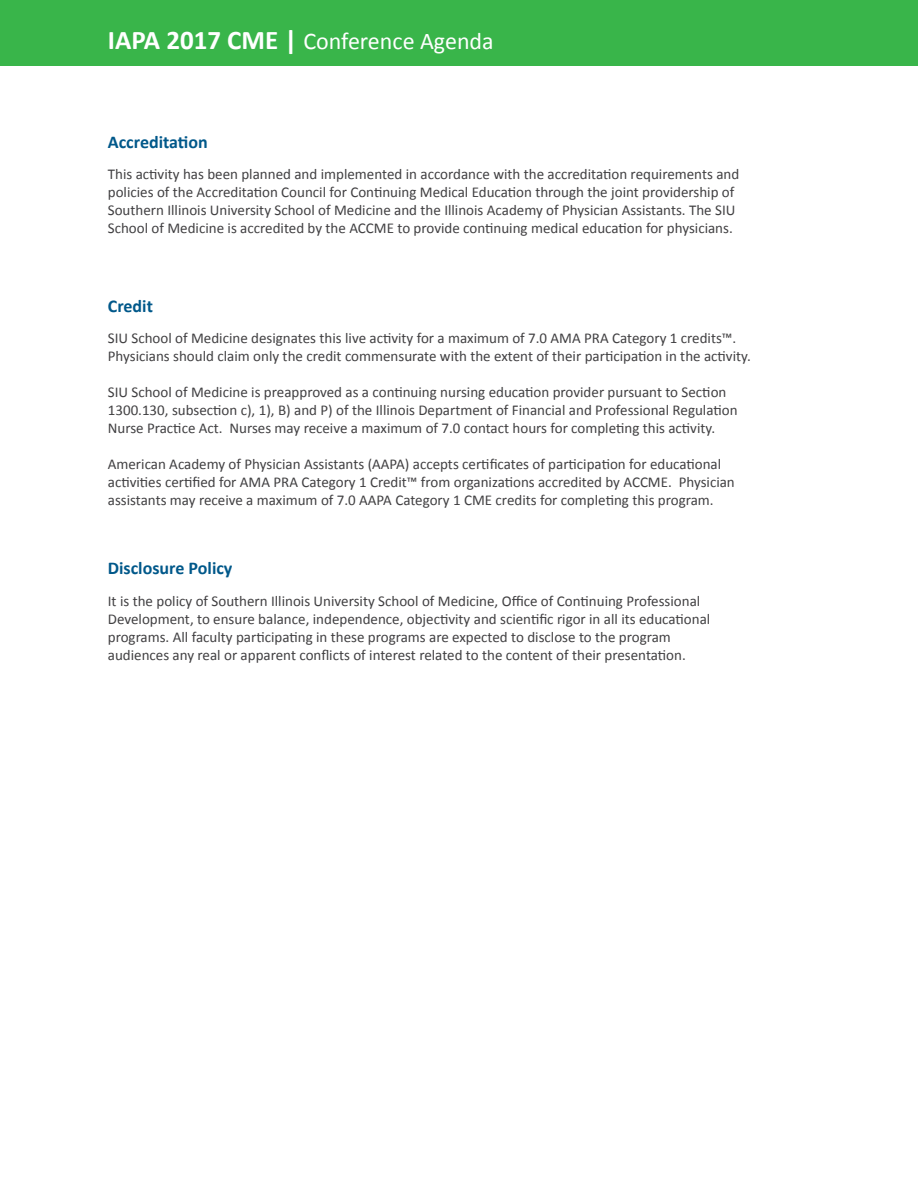
<style>
.page{position:relative;width:918px;height:1188px;background:#fff}
.page>*{position:absolute;margin:0;border:0;box-sizing:border-box;transform-origin:0 0}
.t1{font:24px "Calibri";color:#fff}
.t2{font:700 18px "Calibri";color:#00588a}
.t3{font:15px/18px "Calibri";color:#414042}
.s1{font-weight:700;font-size:27px}
</style>
<div class="page">
<div style="left:0;top:0;width:918px;height:66px;background:#39b54a"></div>
<h1 class="t1" style="left:108px;top:26px;width:387px"><span class="s1">IAPA 2017 CME |</span> Conference Agenda</h1>
<p class="t2" style="left:108px;top:130px;width:101px">Accreditation</p>
<p class="t3" style="left:108px;top:165px;width:633px">This activity has been planned and implemented in accordance with the accreditation requirements and policies of the Accreditation Council for Continuing Medical Education through the joint providership of Southern Illinois University School of Medicine and the Illinois Academy of Physician Assistants. The SIU School of Medicine is accredited by the ACCME to provide continuing medical education for physicians.</p>
<p class="t2" style="left:108px;top:294px;width:47px">Credit</p>
<p class="t3" style="left:108px;top:329px;width:644px">SIU School of Medicine designates this live activity for a maximum of 7.0 AMA PRA Category 1 credits™.<br>Physicians should claim only the credit commensurate with the extent of their participation in the activity.</p>
<p class="t3" style="left:108px;top:383px;width:631px">SIU School of Medicine is preapproved as a continuing nursing education provider pursuant to Section<br>1300.130, subsection c), 1), B) and P) of the Illinois Department of Financial and Professional Regulation<br>Nurse Practice Act. Nurses may receive a maximum of 7.0 contact hours for completing this activity.</p>
<p class="t3" style="left:108px;top:455px;width:629px">American Academy of Physician Assistants (AAPA) accepts certificates of participation for educational activities certified for AMA PRA Category 1 Credit™ from organizations accredited by ACCME. Physician assistants may receive a maximum of 7.0 AAPA Category 1 CME credits for completing this program.</p>
<p class="t2" style="left:108px;top:557px;width:126px">Disclosure Policy</p>
<p class="t3" style="left:108px;top:592px;width:604px">It is the policy of Southern Illinois University School of Medicine, Office of Continuing Professional Development, to ensure balance, independence, objectivity and scientific rigor in all its educational programs. All faculty participating in these programs are expected to disclose to the program audiences any real or apparent conflicts of interest related to the content of their presentation.</p>
</div>
